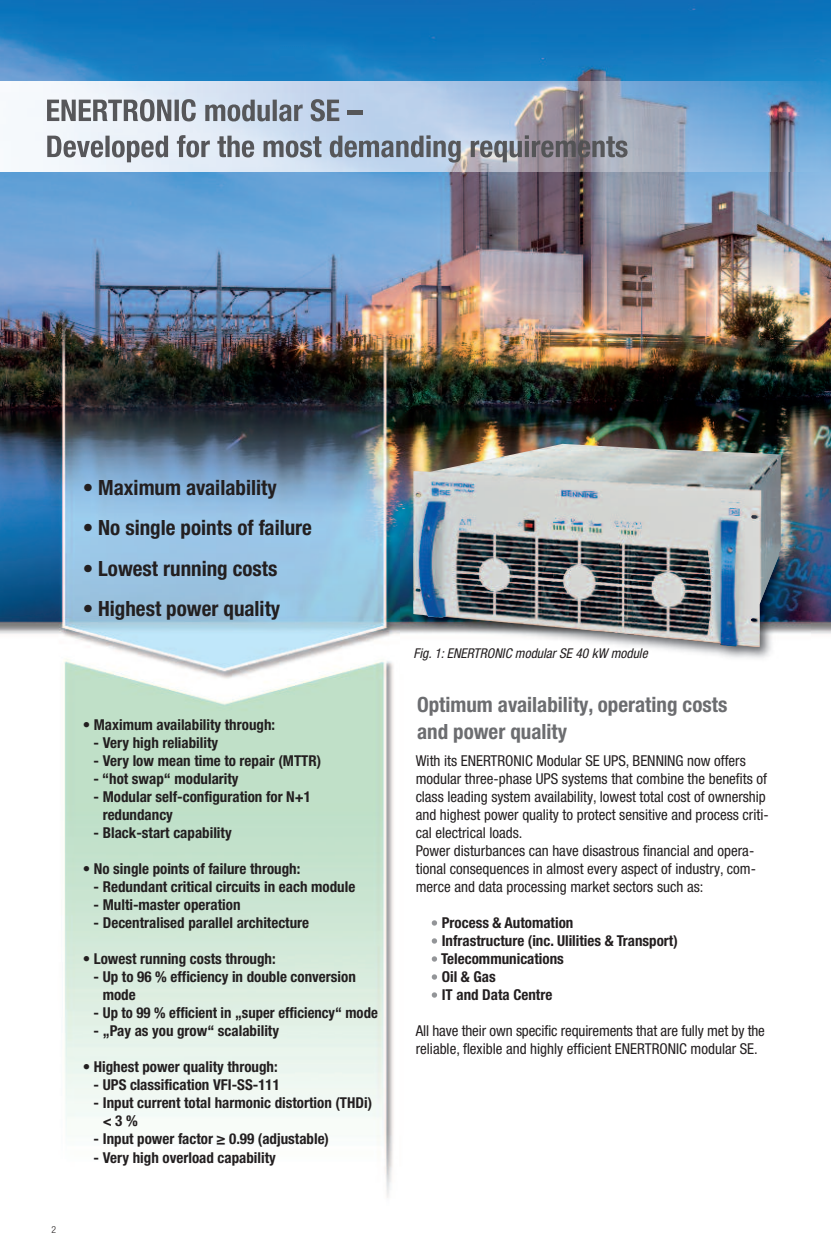
<style>
.page{position:relative;width:833px;height:1257px;background:#fff}
.page>*{position:absolute;margin:0;border:0;box-sizing:border-box;transform-origin:0 0}
.t1{font:700 condensed 21px "Helvetica Neue LT Pro";color:#231f20}
.t2{font:700 condensed 21px/27px "Helvetica Neue LT Pro";color:#6c6d70}
.t3{font:700 condensed 15px/18px "Helvetica Neue LT Pro";color:#231f20}
.t4{font:condensed 15px/18px "Helvetica Neue LT Pro";color:#231f20}
.t5{font:700 condensed 15px/18px "Helvetica Neue";color:#231f20}
.t6{font:italic condensed 13.5px "Helvetica Neue LT Pro";color:#231f20}
.t7{font:300 condensed 9.75px "Helvetica Neue LT Pro";color:#231f20}
</style>
<div class="page">
<img style="left:0;top:0;width:830px;height:1198px">
<img style="left:0;top:82px;width:831px;height:90px">
<img style="left:400px;top:546px;width:410px;height:127px">
<img style="left:413px;top:444px;width:367px;height:203px">
<svg style="left:431px;top:920px;width:6px;height:5px"></svg>
<svg style="left:431px;top:938px;width:6px;height:5px"></svg>
<svg style="left:431px;top:956px;width:6px;height:5px"></svg>
<svg style="left:431px;top:974px;width:6px;height:5px"></svg>
<svg style="left:431px;top:992px;width:6px;height:5px"></svg>
<img style="left:47px;top:99px;width:278px;height:22px">
<img style="left:347px;top:111px;width:15px;height:3px">
<img style="left:47px;top:135px;width:236px;height:27px">
<h1 class="t1" style="left:83px;top:479px;width:195px">• Maximum availability</h1>
<h1 class="t1" style="left:83px;top:520px;width:231px">• No single points of failure</h1>
<h1 class="t1" style="left:83px;top:560px;width:196px">• Lowest running costs</h1>
<h1 class="t1" style="left:83px;top:601px;width:199px">• Highest power quality</h1>
<p class="t7" style="left:51px;top:1225px;width:6px">2</p>
<p class="t3" style="left:83px;top:717px;width:194px">• Maximum availability through:</p>
<p class="t3" style="left:94px;top:735px;width:126px">- Very high reliability</p>
<p class="t3" style="left:94px;top:753px;width:229px">- Very low mean time to repair (MTTR)</p>
<p class="t3" style="left:94px;top:771px;width:146px">- “hot swap“ modularity</p>
<p class="t3" style="left:103px;top:789px;width:210px;text-indent:-9px">- Modular self-configuration for N+1 redundancy</p>
<p class="t3" style="left:94px;top:825px;width:139px">- Black-start capability</p>
<p class="t3" style="left:83px;top:861px;width:219px">• No single points of failure through:</p>
<p class="t3" style="left:94px;top:879px;width:263px">- Redundant critical circuits in each module</p>
<p class="t3" style="left:94px;top:897px;width:148px">- Multi-master operation</p>
<p class="t3" style="left:94px;top:915px;width:217px">- Decentralised parallel architecture</p>
<p class="t3" style="left:83px;top:951px;width:194px">• Lowest running costs through:</p>
<p class="t3" style="left:103px;top:969px;width:255px;text-indent:-9px">- Up to 96 % efficiency in double conversion mode</p>
<p class="t3" style="left:94px;top:1005px;width:285px">- Up to 99 % efficient in „super efficiency“ mode</p>
<p class="t3" style="left:94px;top:1023px;width:187px">- „Pay as you grow“ scalability</p>
<p class="t3" style="left:83px;top:1059px;width:196px">• Highest power quality through:</p>
<p class="t3" style="left:94px;top:1077px;width:188px">- UPS classification VFI-SS-111</p>
<p class="t3" style="left:103px;top:1095px;width:271px;text-indent:-9px">- Input current total harmonic distortion (THDi) &lt; 3 %</p>
<p class="t3" style="left:94px;top:1131px;width:237px">- Input power factor ≥ 0.99 (adjustable)</p>
<p class="t3" style="left:94px;top:1149px;width:184px">- Very high overload capability</p>
<p class="t6" style="left:413px;top:648px;width:235px">Fig. 1: ENERTRONIC modular SE 40 kW module</p>
<h1 class="t2" style="left:417px;top:693px;width:312px">Optimum availability, operating costs and power quality</h1>
<p class="t4" style="left:415px;top:753px;width:354px">With its ENERTRONIC Modular SE UPS, BENNING now offers modular three-phase UPS systems that combine the benefits of class leading system availability, lowest total cost of ownership and highest power quality to protect sensitive and process criti&shy;cal electrical loads.<br>Power disturbances can have disastrous financial and opera&shy;tional consequences in almost every aspect of industry, com&shy;merce and data processing market sectors such as:</p>
<p class="t5" style="left:441px;top:912px;width:238px">Process &amp; Automation<br>Infrastructure (inc. Ulilities &amp; Transport)<br>Telecommunications<br>Oil &amp; Gas<br>IT and Data Centre</p>
<p class="t4" style="left:415px;top:1023px;width:350px">All have their own specific requirements that are fully met by the reliable, flexible and highly efficient ENERTRONIC modular SE.</p>
</div>
